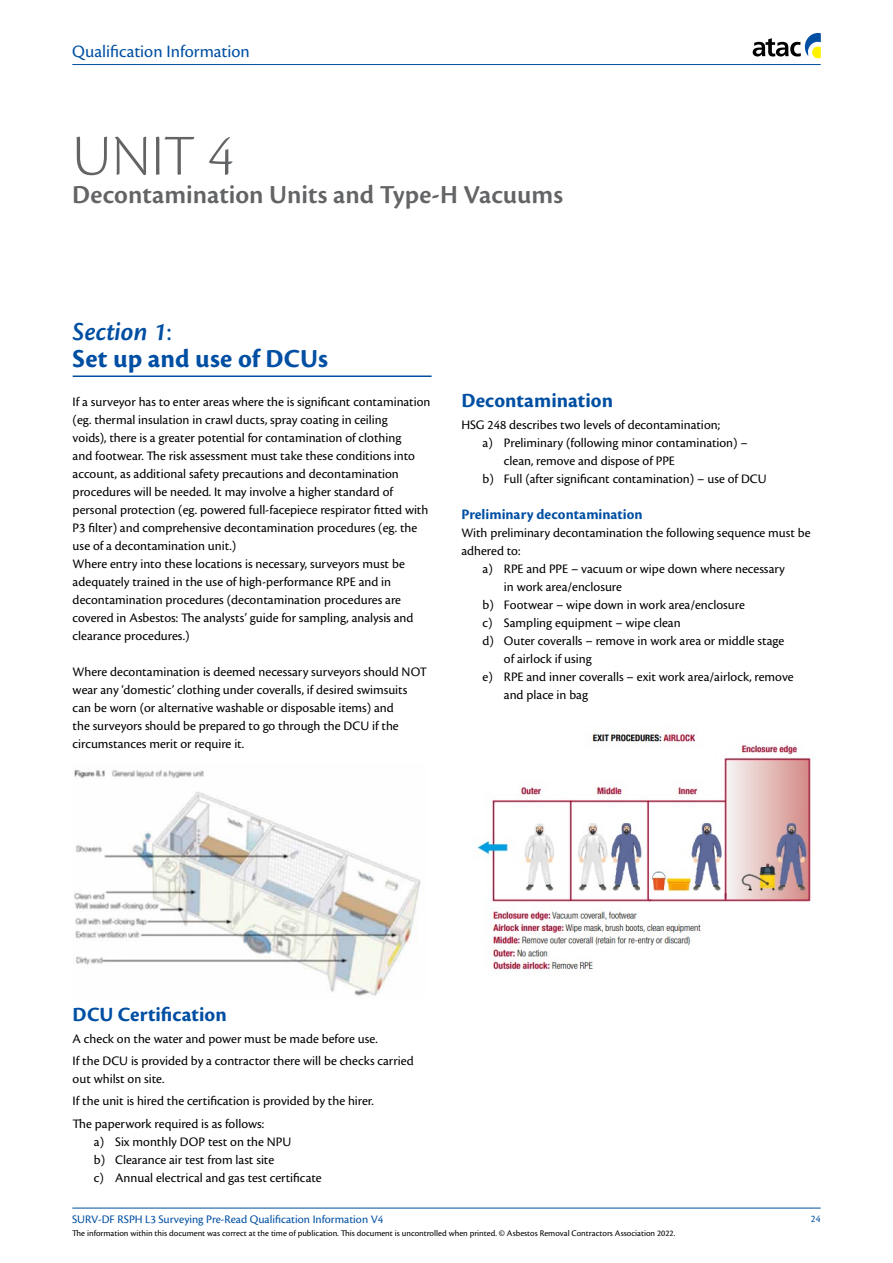
<style>
.page{position:relative;width:893px;height:1263px;background:#fff}
.page>*{position:absolute;margin:0;border:0;box-sizing:border-box;transform-origin:0 0}
.t1{font:300 60px "Cronos Pro";color:#636466}
.t2{font:600 27px "Cronos Pro";color:#636466}
.t3{font:700 27px/27px "Cronos Pro";letter-spacing:.005em;color:#004fa3}
.t4{font:700 21px "Cronos Pro";letter-spacing:.005em;color:#004fa3}
.t5{font:18px "Cronos Pro";color:#004fa3}
.t6{font:700 15px "Cronos Pro";color:#004fa3}
.t7{font:13.5px/18px "Cronos Pro";color:#000}
.t8{font:12px "Cronos Pro";color:#004fa3}
.t9{font:10.5px "Cronos Pro";color:#004fa3}
.t10{font:9px "Cronos Pro";color:#000}
.s1{font-weight:600;font-style:italic}
.s2{font-weight:400}
</style>
<div class="page">
<hr style="left:72px;top:64px;width:749px;height:1px;background:#004fa3">
<hr style="left:72px;top:1208px;width:749px;height:1px;background:#004fa3">
<svg style="left:753px;top:33px;width:68px;height:25px"></svg>
<hr style="left:73px;top:375px;width:359px;height:2px;background:#004fa3">
<img style="left:74px;top:769px;width:347px;height:227px">
<img style="left:477px;top:733px;width:334px;height:237px">
<h3 class="t5" style="left:72px;top:41px;width:179px">Qualification Information</h3>
<h1 class="t1" style="left:72px;top:121px;width:163px">UNIT 4</h1>
<h2 class="t2" style="left:72px;top:179px;width:492px">Decontamination Units and Type-H Vacuums</h2>
<h2 class="t3" style="left:73px;top:318px;width:257px"><span class="s1">Section 1</span><span class="s2">:<br></span>Set up and use of DCUs</h2>
<p class="t7" style="left:73px;top:393px;width:359px">If a surveyor has to enter areas where the is significant contamination (eg. thermal insulation in crawl ducts, spray coating in ceiling<br>voids), there is a greater potential for contamination of clothing<br>and footwear. The risk assessment must take these conditions into account, as additional safety precautions and decontamination procedures will be needed. It may involve a higher standard of personal protection (eg. powered full-facepiece respirator fitted with P3 filter) and comprehensive decontamination procedures (eg. the use of a decontamination unit.)<br>Where entry into these locations is necessary, surveyors must be adequately trained in the use of high-performance RPE and in decontamination procedures (decontamination procedures are covered in Asbestos: The analysts’ guide for sampling, analysis and clearance procedures.)</p>
<p class="t7" style="left:73px;top:663px;width:356px">Where decontamination is deemed necessary surveyors should NOT wear any ‘domestic’ clothing under coveralls, if desired swimsuits can be worn (or alternative washable or disposable items) and<br>the surveyors should be prepared to go through the DCU if the circumstances merit or require it.</p>
<h3 class="t4" style="left:461px;top:388px;width:153px">Decontamination</h3>
<p class="t7" style="left:461px;top:416px;width:260px">HSG 248 describes two levels of decontamination;</p>
<p class="t7" style="left:483px;top:434px;width:267px">a) Preliminary (following minor contamination) –</p>
<p class="t7" style="left:504px;top:452px;width:172px">clean, remove and dispose of PPE</p>
<p class="t7" style="left:483px;top:470px;width:286px">b) Full (after significant contamination) – use of DCU</p>
<p class="t6" style="left:461px;top:506px;width:183px">Preliminary decontamination</p>
<p class="t7" style="left:461px;top:524px;width:351px">With preliminary decontamination the following sequence must be</p>
<p class="t7" style="left:461px;top:542px;width:60px">adhered to:</p>
<p class="t7" style="left:483px;top:560px;width:304px">a) RPE and PPE – vacuum or wipe down where necessary</p>
<p class="t7" style="left:504px;top:578px;width:120px">in work area/enclosure</p>
<p class="t7" style="left:483px;top:596px;width:264px">b) Footwear – wipe down in work area/enclosure</p>
<p class="t7" style="left:483px;top:614px;width:199px">c) Sampling equipment – wipe clean</p>
<p class="t7" style="left:483px;top:632px;width:303px">d) Outer coveralls – remove in work area or middle stage</p>
<p class="t7" style="left:504px;top:650px;width:89px">of airlock if using</p>
<p class="t7" style="left:483px;top:668px;width:313px">e) RPE and inner coveralls – exit work area/airlock, remove</p>
<p class="t7" style="left:504px;top:686px;width:86px">and place in bag</p>
<h3 class="t4" style="left:73px;top:1002px;width:156px">DCU Certification</h3>
<p class="t7" style="left:73px;top:1028px;width:343px;line-height:22.2px">A check on the water and power must be made before use.<br>If the DCU is provided by a contractor there will be checks carried</p>
<p class="t7" style="left:73px;top:1068px;width:303px;line-height:22.2px">out whilst on site.<br>If the unit is hired the certification is provided by the hirer.<br>The paperwork required is as follows:</p>
<p class="t7" style="left:94px;top:1132px;width:229px">a) Six monthly DOP test on the NPU<br>b) Clearance air test from last site<br>c) Annual electrical and gas test certificate</p>
<p class="t8" style="left:72px;top:1213px;width:313px">SURV-DF RSPH L3 Surveying Pre-Read Qualification Information V4</p>
<p class="t10" style="left:72px;top:1228px;width:605px">The information within this document was correct at the time of publication. This document is uncontrolled when printed. © Asbestos Removal Contractors Association 2022.</p>
<p class="t9" style="left:811px;top:1213px;width:11px">24</p>
</div>
